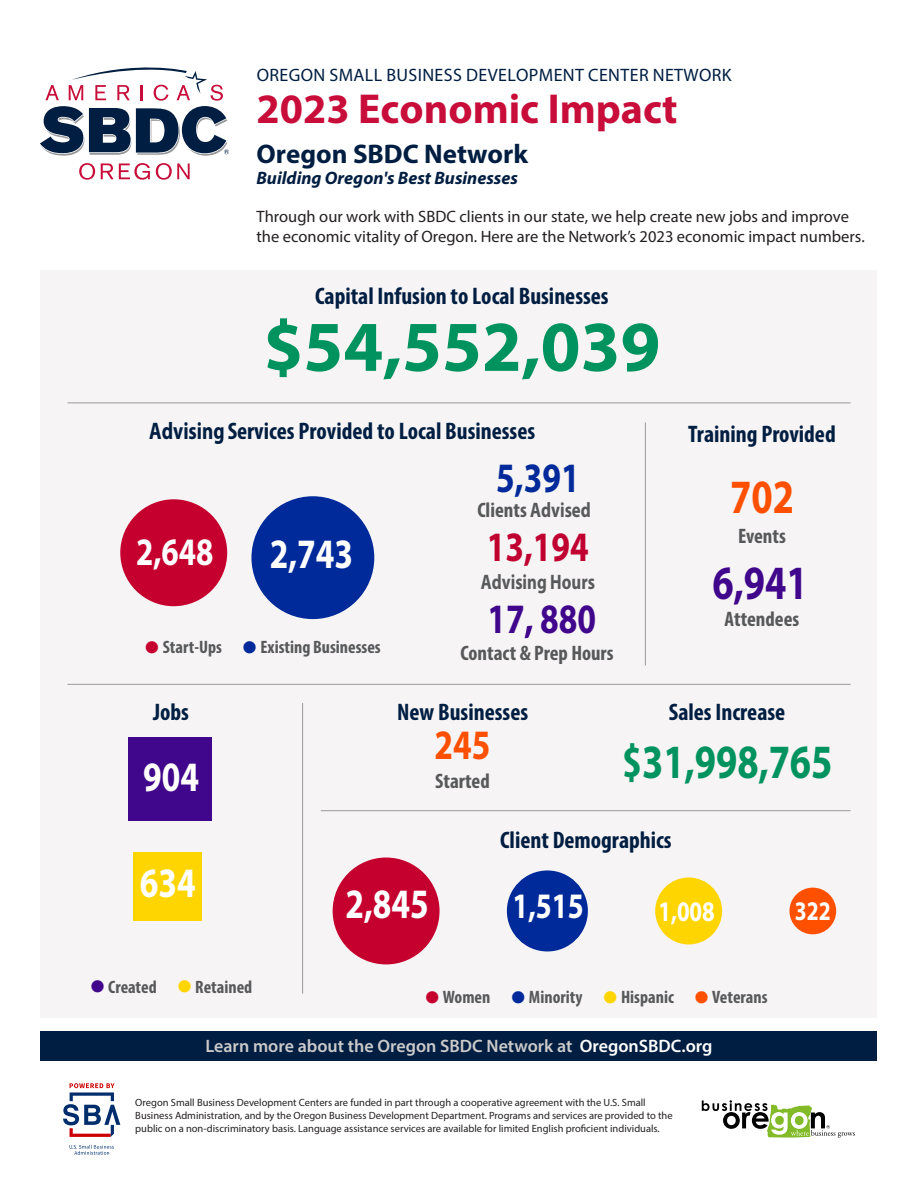
<style>
.page{position:relative;width:918px;height:1188px;background:#fff}
.page>*{position:absolute;margin:0;border:0;box-sizing:border-box;transform-origin:0 0}
.t1{font:700 72px "Myriad Pro";color:#00935f}
.t2{font:700 48px "Myriad Pro";color:#00935f;scale:.8 1}
.t3{font:700 48px "Myriad Pro";color:#40068b;scale:.8 1}
.t4{font:700 48px "Myriad Pro";color:#ff5000;scale:.8 1}
.t5{font:700 42px "Myriad Pro";color:#c80d3a}
.t6{font:700 42px "Myriad Pro";color:#fff;scale:.8 1}
.t7{font:700 42px "Myriad Pro";color:#40068b;scale:.8 1}
.t8{font:700 42px "Myriad Pro";color:#bf0030;scale:.8 1}
.t9{font:700 42px "Myriad Pro";color:#002a9a;scale:.8 1}
.t10{font:700 42px "Myriad Pro";color:#ff5000;scale:.8 1}
.t11{font:700 39px "Myriad Pro";color:#fff;scale:.8 1}
.t12{font:700 36px "Myriad Pro";color:#fff;scale:.8 1}
.t13{font:700 28.5px "Myriad Pro";color:#fff;scale:.8 1}
.t14{font:700 27px "Myriad Pro";color:#001e41}
.t15{font:700 27px "Myriad Pro";color:#fff;scale:.8 1}
.t16{font:700 condensed 24px "Myriad Pro";color:#001e41}
.t17{font:700 condensed 21px "Myriad Pro";color:#57585a}
.t18{font:700 21px "Myriad Pro";color:#58595b;scale:.8 1}
.t19{font:700 condensed 18px "Myriad Pro";color:#57585a}
.t20{font:600 18px "Myriad Pro";color:#cccacb}
.t21{font:18px "Myriad Pro";letter-spacing:.02em;color:#001e41}
.t22{font:italic 700 18px "Myriad Pro";color:#001e41}
.t23{font:16.5px/19.8px "Myriad Pro";color:#231f20}
.t24{font:10.5px/12.6px "Myriad Pro";color:#231f20}
.s1{font-stretch:normal}
.s2{font-stretch:condensed}
.s3{color:#c5002e}
.s4{color:#002a9a}
.s5{color:#40068b}
.s6{color:#ffd500}
.s7{color:#ff5000}
.s8{color:#fff}
</style>
<div class="page">
<div style="left:40px;top:270px;width:838px;height:748px;background:#f6f4f5"></div>
<svg style="left:40px;top:68px;width:189px;height:88px"></svg>
<svg style="left:79px;top:163px;width:16px;height:17px"></svg>
<svg style="left:101px;top:163px;width:49px;height:17px"></svg>
<svg style="left:156px;top:163px;width:34px;height:17px"></svg>
<svg style="left:70px;top:1145px;width:44px;height:10px"></svg>
<svg style="left:63px;top:1083px;width:57px;height:54px"></svg>
<svg style="left:702px;top:1100px;width:153px;height:38px"></svg>
<div style="left:40px;top:1031px;width:838px;height:30px;background:#001e41"></div>
<hr style="left:68px;top:402px;width:782px;height:1px;background:#99989b">
<hr style="left:68px;top:684px;width:782px;height:1px;background:#99989b">
<hr style="left:321px;top:810px;width:529px;height:1px;background:#99989b">
<hr style="left:645px;top:422px;width:1px;height:243px;background:#99989b">
<hr style="left:302px;top:703px;width:1px;height:291px;background:#99989b">
<div style="left:128px;top:738px;width:83px;height:83px;background:#40068b"></div>
<div style="left:134px;top:853px;width:68px;height:68px;background:#ffd500"></div>
<div style="left:333px;top:858px;width:107px;height:106px;background:#c5002e;border-radius:50%"></div>
<div style="left:507px;top:870px;width:81px;height:81px;background:#002a9a;border-radius:50%"></div>
<div style="left:655px;top:878px;width:67px;height:66px;background:#ffd500;border-radius:50%"></div>
<div style="left:789px;top:888px;width:47px;height:46px;background:#ff5000;border-radius:50%"></div>
<div style="left:120px;top:499px;width:107px;height:107px;background:#c5002e;border-radius:50%"></div>
<div style="left:251px;top:496px;width:123px;height:123px;background:#002a9a;border-radius:50%"></div>
<p class="t21" style="left:257px;top:64px;width:477px">OREGON SMALL BUSINESS DEVELOPMENT CENTER NETWORK</p>
<p class="t5" style="left:256px;top:81px;width:422px">2023 Economic Impact</p>
<p class="t14" style="left:256px;top:136px;width:273px">Oregon SBDC Network</p>
<p class="t22" style="left:256px;top:167px;width:263px">Building Oregon's Best Businesses</p>
<p class="t23" style="left:256px;top:206px;width:610px">Through our work with SBDC clients in our state, we help create new jobs and improve the economic vitality of Oregon. Here are the Network’s 2023 economic impact numbers.</p>
<p class="t16" style="left:315px;top:281px;width:295px">Capital Infusion to Local Businesses</p>
<p class="t1" style="left:263px;top:300px;width:399px">$54,552,039</p>
<h3 class="t16" style="left:149px;top:416px;width:388px"><span class="s1">Advising</span> Services Provided to Local Businesses</h3>
<h3 class="t16" style="left:688px;top:419px;width:149px">Training Provided</h3>
<p class="t9" style="left:496px;top:450px;width:106px">5,391</p>
<h3 class="t17" style="left:477px;top:497px;width:115px">Clients <span class="s1">Advised</span></h3>
<p class="t4" style="left:730px;top:466px;width:81px">702</p>
<h3 class="t11" style="left:136px;top:526px;width:98px">2,648</h3>
<h3 class="t6" style="left:270px;top:527px;width:106px">2,743</h3>
<h3 class="t8" style="left:487px;top:520px;width:129px">13,194</h3>
<h3 class="t18" style="left:481px;top:569px;width:144px">Advising Hours</h3>
<p class="t7" style="left:487px;top:591px;width:137px">17<span class="s2">,</span> 880</p>
<h3 class="t17" style="left:738px;top:523px;width:49px">Events</h3>
<p class="t3" style="left:713px;top:551px;width:121px">6,941</p>
<h3 class="t17" style="left:725px;top:606px;width:76px">Attendees</h3>
<h3 class="t19" style="left:144px;top:636px;width:238px"><span class="s3">●</span> Start-Ups <span class="s4">●</span> Existing Businesses</h3>
<h3 class="t17" style="left:460px;top:640px;width:155px">Contact &amp; Prep Hours</h3>
<h3 class="t16" style="left:153px;top:697px;width:37px">Jobs</h3>
<p class="t6" style="left:143px;top:749px;width:71px">904</p>
<p class="t16" style="left:397px;top:697px;width:133px">New Businesses</p>
<p class="t10" style="left:435px;top:718px;width:71px">245</p>
<p class="t17" style="left:435px;top:768px;width:56px">Started</p>
<p class="t16" style="left:669px;top:697px;width:118px">Sales Increase</p>
<p class="t2" style="left:622px;top:731px;width:265px"><span class="s2">$</span>31,998,765</p>
<h3 class="t16" style="left:500px;top:825px;width:173px">Client Demographics</h3>
<p class="t6" style="left:140px;top:856px;width:71px">634</p>
<h3 class="t19" style="left:90px;top:976px;width:164px"><span class="s5">●</span> Created <span class="s6">●</span> Retained</h3>
<p class="t6" style="left:345px;top:876px;width:106px">2,845</p>
<p class="t12" style="left:512px;top:883px;width:91px">1,515</p>
<p class="t13" style="left:658px;top:892px;width:72px">1,008</p>
<p class="t15" style="left:795px;top:893px;width:46px">322</p>
<h3 class="t19" style="left:424px;top:986px;width:345px"><span class="s3">●</span> Women <span class="s4">●</span> Minority <span class="s6">●</span> Hispanic <span class="s7">●</span> Veterans</h3>
<p class="t20" style="left:206px;top:1034px;width:509px">Learn more about the Oregon SBDC Network at <span class="s8">OregonSBDC.org</span></p>
<p class="t24" style="left:135px;top:1096px;width:539px">Oregon Small Business Development Centers are funded in part through a cooperative agreement with the U.S. Small<br>Business Administration, and by the Oregon Business Development Department. Programs and services are provided to the public on a non-discriminatory basis. Language assistance services are available for limited English proficient individuals.</p>
</div>
